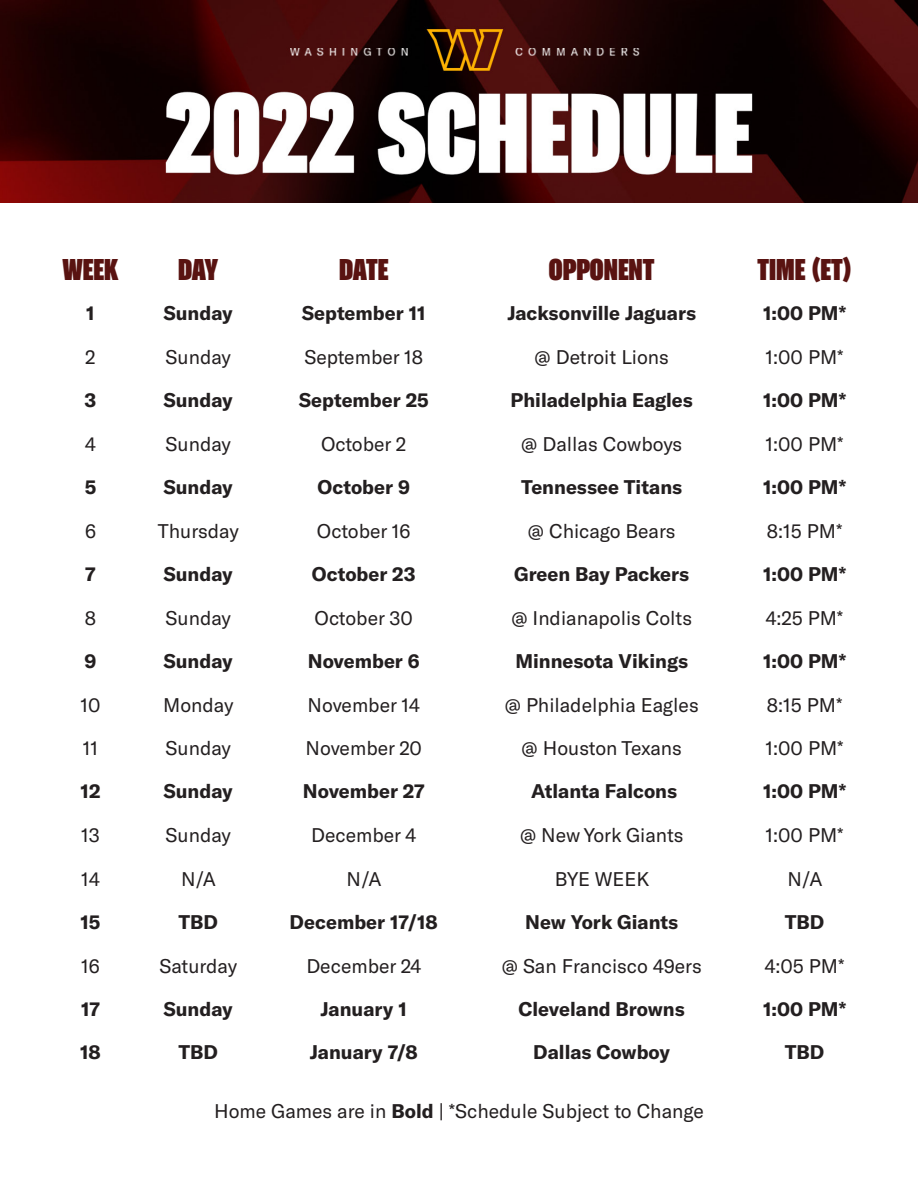
<style>
.page{position:relative;width:918px;height:1188px;background:#fff}
.page>*{position:absolute;margin:0;border:0;box-sizing:border-box;transform-origin:0 0}
.t1{font:800 30px "Loud";color:#591311}
.t2{font:19.5px "GT America";color:#231f20}
.t3{font:700 19.5px "GT America";color:#231f20}
.s1{font-weight:700}
</style>
<div class="page">
<img style="left:0;top:0;width:918px;height:202px">
<p class="t1" style="left:62px;top:253px;width:58px">WEEK</p>
<p class="t1" style="left:178px;top:253px;width:42px">DAY</p>
<p class="t1" style="left:339px;top:253px;width:51px">DATE</p>
<p class="t1" style="left:549px;top:253px;width:107px">OPPONENT</p>
<p class="t1" style="left:757px;top:253px;width:96px">TIME (ET)</p>
<p class="t3" style="left:86px;top:301px;width:10px">1</p>
<p class="t3" style="left:163px;top:301px;width:71px">Sunday</p>
<p class="t3" style="left:302px;top:301px;width:126px">September 11</p>
<p class="t3" style="left:507px;top:301px;width:190px">Jacksonville Jaguars</p>
<p class="t3" style="left:763px;top:301px;width:85px">1:00 PM*</p>
<p class="t2" style="left:85px;top:345px;width:12px">2</p>
<p class="t2" style="left:166px;top:345px;width:67px">Sunday</p>
<p class="t2" style="left:304px;top:345px;width:120px">September 18</p>
<p class="t2" style="left:535px;top:345px;width:136px">@ Detroit Lions</p>
<p class="t2" style="left:766px;top:345px;width:80px">1:00 PM*</p>
<p class="t3" style="left:85px;top:388px;width:13px">3</p>
<p class="t3" style="left:163px;top:388px;width:71px">Sunday</p>
<p class="t3" style="left:299px;top:388px;width:131px">September 25</p>
<p class="t3" style="left:511px;top:388px;width:184px">Philadelphia Eagles</p>
<p class="t3" style="left:763px;top:388px;width:85px">1:00 PM*</p>
<p class="t2" style="left:85px;top:432px;width:12px">4</p>
<p class="t2" style="left:166px;top:432px;width:67px">Sunday</p>
<p class="t2" style="left:321px;top:432px;width:87px">October 2</p>
<p class="t2" style="left:521px;top:432px;width:162px">@ Dallas Cowboys</p>
<p class="t2" style="left:766px;top:432px;width:80px">1:00 PM*</p>
<p class="t3" style="left:85px;top:475px;width:13px">5</p>
<p class="t3" style="left:163px;top:475px;width:71px">Sunday</p>
<p class="t3" style="left:318px;top:475px;width:94px">October 9</p>
<p class="t3" style="left:521px;top:475px;width:163px">Tennessee Titans</p>
<p class="t3" style="left:763px;top:475px;width:85px">1:00 PM*</p>
<p class="t2" style="left:85px;top:519px;width:12px">6</p>
<p class="t2" style="left:158px;top:519px;width:83px">Thursday</p>
<p class="t2" style="left:317px;top:519px;width:95px">October 16</p>
<p class="t2" style="left:528px;top:519px;width:149px">@ Chicago Bears</p>
<p class="t2" style="left:767px;top:519px;width:77px">8:15 PM*</p>
<p class="t3" style="left:85px;top:562px;width:12px">7</p>
<p class="t3" style="left:163px;top:562px;width:71px">Sunday</p>
<p class="t3" style="left:312px;top:562px;width:105px">October 23</p>
<p class="t3" style="left:514px;top:562px;width:177px">Green Bay Packers</p>
<p class="t3" style="left:763px;top:562px;width:85px">1:00 PM*</p>
<p class="t2" style="left:85px;top:606px;width:13px">8</p>
<p class="t2" style="left:166px;top:606px;width:67px">Sunday</p>
<p class="t2" style="left:315px;top:606px;width:100px">October 30</p>
<p class="t2" style="left:511px;top:606px;width:182px">@ Indianapolis Colts</p>
<p class="t2" style="left:766px;top:606px;width:79px">4:25 PM*</p>
<p class="t3" style="left:85px;top:649px;width:13px">9</p>
<p class="t3" style="left:163px;top:649px;width:71px">Sunday</p>
<p class="t3" style="left:308px;top:649px;width:113px">November 6</p>
<p class="t3" style="left:515px;top:649px;width:174px">Minnesota Vikings</p>
<p class="t3" style="left:763px;top:649px;width:85px">1:00 PM*</p>
<p class="t2" style="left:80px;top:693px;width:22px">10</p>
<p class="t2" style="left:163px;top:693px;width:72px">Monday</p>
<p class="t2" style="left:308px;top:693px;width:114px">November 14</p>
<p class="t2" style="left:505px;top:693px;width:195px">@ Philadelphia Eagles</p>
<p class="t2" style="left:767px;top:693px;width:77px">8:15 PM*</p>
<p class="t2" style="left:83px;top:737px;width:17px">11</p>
<p class="t2" style="left:166px;top:737px;width:67px">Sunday</p>
<p class="t2" style="left:306px;top:737px;width:118px">November 20</p>
<p class="t2" style="left:522px;top:737px;width:162px">@ Houston Texans</p>
<p class="t2" style="left:766px;top:737px;width:80px">1:00 PM*</p>
<p class="t3" style="left:81px;top:779px;width:21px">12</p>
<p class="t3" style="left:163px;top:779px;width:71px">Sunday</p>
<p class="t3" style="left:303px;top:779px;width:123px">November 27</p>
<p class="t3" style="left:531px;top:779px;width:148px">Atlanta Falcons</p>
<p class="t3" style="left:763px;top:779px;width:85px">1:00 PM*</p>
<p class="t2" style="left:81px;top:824px;width:20px">13</p>
<p class="t2" style="left:166px;top:824px;width:67px">Sunday</p>
<p class="t2" style="left:311px;top:824px;width:107px">December 4</p>
<p class="t2" style="left:520px;top:824px;width:165px">@ New York Giants</p>
<p class="t2" style="left:766px;top:824px;width:80px">1:00 PM*</p>
<p class="t2" style="left:81px;top:867px;width:20px">14</p>
<p class="t2" style="left:181px;top:867px;width:37px">N/A</p>
<p class="t2" style="left:347px;top:867px;width:37px">N/A</p>
<p class="t2" style="left:555px;top:867px;width:96px">BYE WEEK</p>
<p class="t2" style="left:787px;top:867px;width:37px">N/A</p>
<p class="t3" style="left:80px;top:910px;width:22px">15</p>
<p class="t3" style="left:178px;top:910px;width:41px">TBD</p>
<p class="t3" style="left:290px;top:910px;width:150px">December 17/18</p>
<p class="t3" style="left:525px;top:910px;width:155px">New York Giants</p>
<p class="t3" style="left:785px;top:910px;width:41px">TBD</p>
<p class="t2" style="left:81px;top:954px;width:20px">16</p>
<p class="t2" style="left:159px;top:954px;width:79px">Saturday</p>
<p class="t2" style="left:306px;top:954px;width:116px">December 24</p>
<p class="t2" style="left:502px;top:954px;width:201px">@ San Francisco 49ers</p>
<p class="t2" style="left:765px;top:954px;width:81px">4:05 PM*</p>
<p class="t3" style="left:81px;top:997px;width:20px">17</p>
<p class="t3" style="left:163px;top:997px;width:71px">Sunday</p>
<p class="t3" style="left:321px;top:997px;width:88px">January 1</p>
<p class="t3" style="left:519px;top:997px;width:168px">Cleveland Browns</p>
<p class="t3" style="left:763px;top:997px;width:85px">1:00 PM*</p>
<p class="t3" style="left:80px;top:1040px;width:22px">18</p>
<p class="t3" style="left:178px;top:1040px;width:41px">TBD</p>
<p class="t3" style="left:310px;top:1040px;width:109px">January 7/8</p>
<p class="t3" style="left:533px;top:1040px;width:138px">Dallas Cowboy</p>
<p class="t3" style="left:785px;top:1040px;width:41px">TBD</p>
<p class="t2" style="left:214px;top:1100px;width:491px">Home Games are in <span class="s1">Bold</span> | *Schedule Subject to Change</p>
</div>
